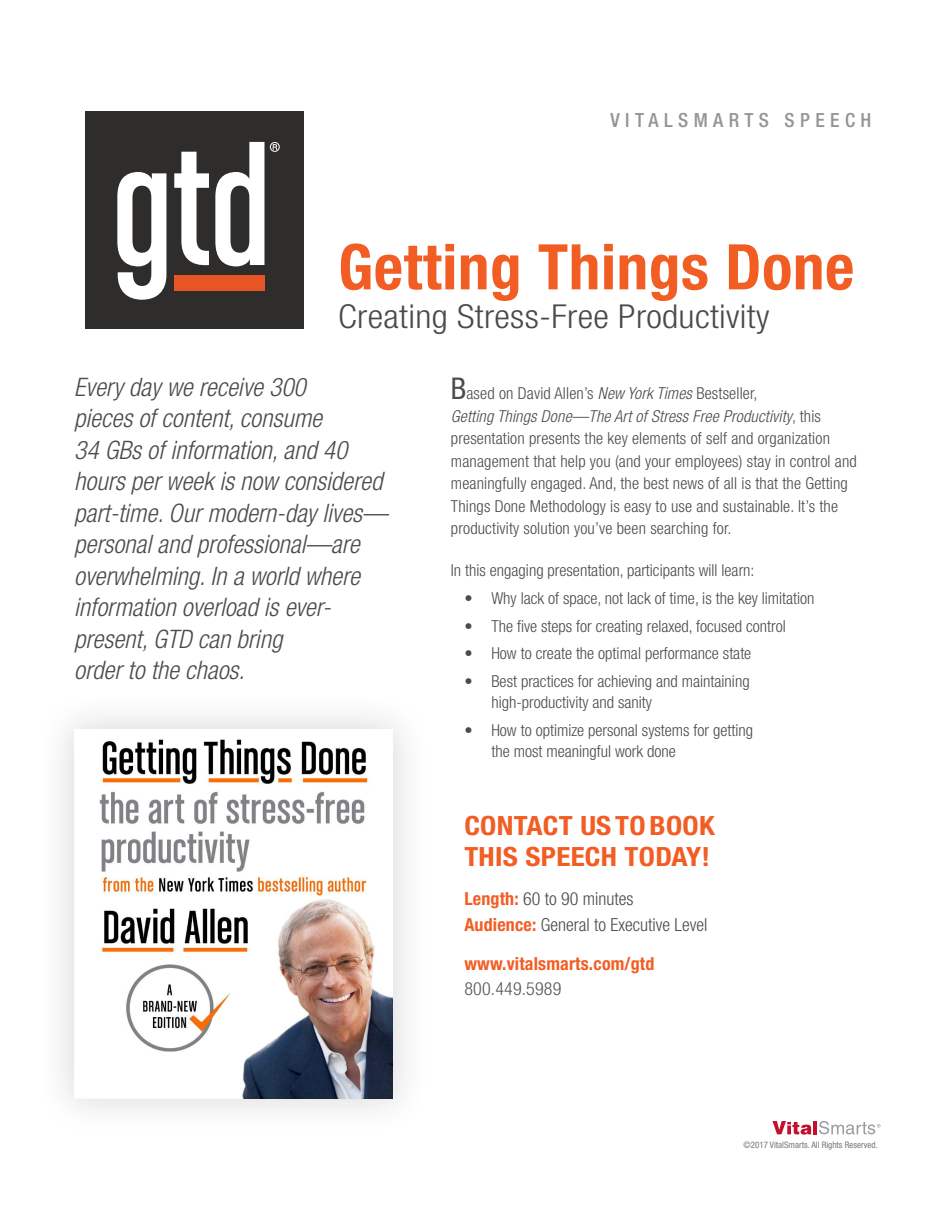
<style>
.page{position:relative;width:945px;height:1215px;background:#fff}
.page>*{position:absolute;margin:0;border:0;box-sizing:border-box;transform-origin:0 0}
.body{font:700 condensed 63px "Helvetica Neue LT Std";letter-spacing:.01em;color:#f25d24}
.body-2{font:300 condensed 33px "Helvetica Neue LT Std";letter-spacing:.01em;color:#494a4b;scale:1.1 1}
.body-3{font:700 condensed 26.55px/31.5px "Helvetica Neue LT Std";letter-spacing:.01em;color:#f25d24;scale:1.1 1}
.body-4{font:italic 300 condensed 25.5px/31.5px "Helvetica Neue LT Std";color:#4b4c4d}
.body-5{font:500 condensed 19.5px "Helvetica Neue LT Std";letter-spacing:.28em;color:#939598}
.body-6{font:300 condensed 18px/25.5px "Helvetica Neue LT Std";color:#4b4c4d}
.body-7{font:700 condensed 18px/25.5px "Helvetica Neue LT Std";letter-spacing:.01em;color:#f25d24}
.body-8{font:300 condensed 16.5px/22.5px "Helvetica Neue LT Std";letter-spacing:.01em;color:#4b4c4d}
.Bullet{font:300 condensed 16.5px "Helvetica Neue LT Std";color:#4b4c4d}
.t1{font:condensed 9px "Helvetica Neue LT Std";color:#76787b}
.s1{font-weight:400;font-size:30px}
.s2{font-style:italic}
.s3{font-weight:700;color:#f25d24}
.s4{font-weight:300;color:#57585a}
</style>
<div class="page">
<svg style="left:772px;top:1121px;width:40px;height:14px"></svg>
<hr style="left:813px;top:1121px;width:4px;height:13px;background:#c3102f">
<svg style="left:819px;top:1121px;width:61px;height:13px"></svg>
<div style="left:86px;top:112px;width:218px;height:217px;background:#2f2d2c"></div>
<div style="left:174px;top:276px;width:90px;height:15px;background:#e85524"></div>
<svg style="left:174px;top:152px;width:35px;height:114px"></svg>
<svg style="left:215px;top:142px;width:49px;height:124px"></svg>
<svg style="left:117px;top:172px;width:49px;height:128px"></svg>
<svg style="left:270px;top:142px;width:10px;height:10px"></svg>
<div style="left:36px;top:691px;width:396px;height:446px;background:#231f20;opacity:.17"></div>
<img style="left:74px;top:729px;width:319px;height:369px">
<div style="left:97px;top:1065px;width:130px;height:23px;background:#fff"></div>
<p class="body-5" style="left:610px;top:108px;width:263px">VITALSMARTS SPEECH</p>
<p class="body" style="left:338px;top:229px;width:518px">Getting Things Done</p>
<p class="body-2" style="left:338px;top:298px;width:394px">Creating Stress-Free Productivity</p>
<p class="body-4" style="left:74px;top:372px;width:315px">Every day we receive 300<br>pieces of content, consume<br>34 GBs of information, and 40 hours per week is now considered part-time. Our modern-day lives— personal and professional—are overwhelming. In a world where information overload is ever&shy;present, GTD can bring<br>order to the chaos.</p>
<p class="body-8" style="left:451px;top:382px;width:407px"><span class="s1">B</span>ased on David Allen’s <span class="s2">New York Times</span> Bestseller,<br><span class="s2">Getting Things Done—The Art of Stress Free Productivity</span>, this presentation presents the key elements of self and organization management that help you (and your employees) stay in control and meaningfully engaged. And, the best news of all is that the Getting Things Done Methodology is easy to use and sustainable. It’s the productivity solution you’ve been searching for.</p>
<p class="Bullet" style="left:451px;top:561px;width:305px">In this engaging presentation, participants will learn:</p>
<p class="body-8" style="left:464px;top:587px;width:352px">• Why lack of space, not lack of time, is the key limitation</p>
<p class="body-8" style="left:464px;top:614px;width:323px">• The five steps for creating relaxed, focused control</p>
<p class="body-8" style="left:464px;top:642px;width:288px">• How to create the optimal performance state</p>
<p class="body-8" style="left:491px;top:671px;width:260px;line-height:21px;text-indent:-27px">• Best practices for achieving and maintaining high-productivity and sanity</p>
<p class="body-8" style="left:491px;top:719px;width:263px;line-height:21px;text-indent:-27px">• How to optimize personal systems for getting the most meaningful work done</p>
<p class="body-3" style="left:464px;top:809px;width:229px">CONTACT US TOBOOK<br>THIS SPEECH TODAY!</p>
<p class="body-6" style="left:464px;top:886px;width:245px"><span class="s3">Length:</span> 60 to 90 minutes<br><span class="s3">Audience:</span> General to Executive Level</p>
<p class="body-7" style="left:464px;top:951px;width:192px">www.vitalsmarts.com/gtd<br><span class="s4">800.449.5989</span></p>
<p class="t1" style="left:744px;top:1140px;width:136px">©2017 VitalSmarts. All Rights Reserved.</p>
</div>
